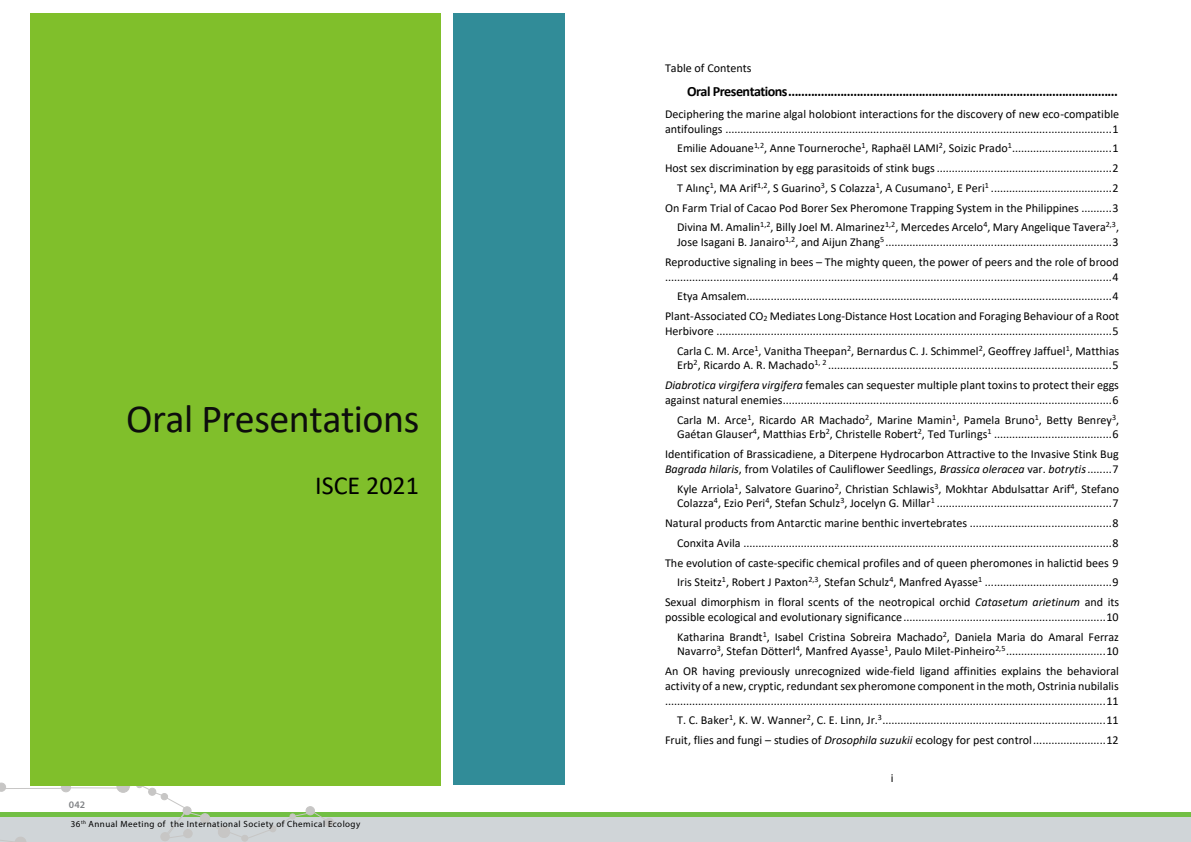
<style>
.page{position:relative;width:1191px;height:842px;background:#fff}
.page>*{position:absolute;margin:0;border:0;box-sizing:border-box;transform-origin:0 0}
.t1{font:40px "Calibri";letter-spacing:-.01em;color:#0d0d0d}
.t2{font:26px "Calibri";color:#000}
.t3{font:700 14.1px "Calibri";letter-spacing:-.04em;color:#000}
.t4{font:12.1px/19.8px "Calibri";color:#000;text-align:right}
.t5{font:600 10px "Myriad Pro";color:#808285}
.t6{font:9px "Myriad Pro";letter-spacing:.05em;color:#000}
.s1{font-size:8.1px}
.s2{font-style:italic}
</style>
<div class="page">
<div style="left:0;top:813px;width:1191px;height:29px;background:#72bf44"></div>
<div style="left:0;top:817px;width:1191px;height:25px;background:#d0d5d8"></div>
<svg style="left:61px;top:783px;width:10px;height:9px"></svg>
<div style="left:61px;top:782px;width:10px;height:10px;border:1px solid #c7c6c5;border-radius:50%"></div>
<svg style="left:117px;top:780px;width:12px;height:12px"></svg>
<div style="left:116px;top:780px;width:14px;height:13px;border:1px solid #c7c6c5;border-radius:50%"></div>
<div style="left:241px;top:835px;width:7px;height:7px;border:1px solid #c7c6c5;border-radius:50%"></div>
<svg style="left:0;top:782px;width:6px;height:10px"></svg>
<hr style="left:0;top:788px;width:64px;height:1px;background:#c7c6c5">
<hr style="left:68px;top:787px;width:53px;height:1px;background:#c7c6c5">
<div style="left:325px;top:818px;width:8px;height:9px;background:#c7c6c5;border-radius:50%"></div>
<div style="left:324px;top:818px;width:10px;height:9px;border:1px solid #c7c6c5;border-radius:50%"></div>
<svg style="left:0;top:837px;width:26px;height:5px"></svg>
<svg style="left:123px;top:785px;width:205px;height:56px"></svg>
<div style="left:30px;top:13px;width:410px;height:772px;background:#80bf2b"></div>
<div style="left:453px;top:13px;width:111px;height:772px;background:#318c98"></div>
<h1 class="t1" style="left:126px;top:391px;width:295px">Oral Presentations</h1>
<h2 class="t2" style="left:315px;top:467px;width:105px">ISCE 2021</h2>
<p class="t5" style="left:69px;top:798px;width:18px">042</p>
<p class="t6" style="left:71px;top:818px;width:291px">36<sup>th</sup> Annual Meeting of the International Society of Chemical Ecology</p>
<p class="t4" style="left:665px;top:57px;width:88px">Table of Contents</p>
<p class="t3" style="left:687px;top:82px;width:432px">Oral Presentations.....................................................................................................</p>
<p class="t4" style="left:665px;top:106px;width:456px;line-height:14.7px;text-align:left">Deciphering the marine algal holobiont interactions for the discovery of new eco-compatible antifoulings ................................................................................................................................1</p>
<p class="t4" style="left:665px;top:138px;width:455px">Emilie Adouane<sup>1,2</sup>, Anne Tourneroche<sup>1</sup>, Raphaël LAMI<sup>2</sup>, Soizic Prado<sup>1</sup>.................................1<br>Host sex discrimination by egg parasitoids of stink bugs..........................................................2<br>T Alınç<sup>1</sup>, MA Arif<sup>1,2</sup>, S Guarino<sup>3</sup>, S Colazza<sup>1</sup>, A Cusumano<sup>1</sup>, E Peri<sup>1</sup> ........................................2<br>On Farm Trial of Cacao Pod Borer Sex Pheromone Trapping System in the Philippines ..........3<br>Divina M. Amalin<sup>1,2</sup>, Billy Joel M. Almarinez<sup>1,2</sup>, Mercedes Arcelo<sup>4</sup>, Mary Angelique Tavera<sup>2,3</sup>,</p>
<p class="t4" style="left:665px;top:232px;width:455px">Jose Isagani B. Janairo<sup>1,2</sup>, and Aijun Zhang<sup>5</sup> ...........................................................................3<br>Reproductive signaling in bees – The mighty queen, the power of peers and the role of brood</p>
<p class="t4" style="left:665px;top:266px;width:455px">....................................................................................................................................................4<br>Etya Amsalem.........................................................................................................................4<br>Plant-Associated CO<span class="s1">2</span> Mediates Long-Distance Host Location and Foraging Behaviour of a Root</p>
<p class="t4" style="left:665px;top:321px;width:455px">Herbivore ...................................................................................................................................5<br>Carla C. M. Arce<sup>1</sup>, Vanitha Theepan<sup>2</sup>, Bernardus C. J. Schimmel<sup>2</sup>, Geoffrey Jaffuel<sup>1</sup>, Matthias</p>
<p class="t4" style="left:665px;top:355px;width:455px">Erb<sup>2</sup>, Ricardo A. R. Machado<sup>1,</sup> <sup>2</sup> ..............................................................................................5<br><span class="s2">Diabrotica virgifera virgifera</span> females can sequester multiple plant toxins to protect their eggs</p>
<p class="t4" style="left:665px;top:390px;width:455px">against natural enemies.............................................................................................................6<br>Carla M. Arce<sup>1</sup>, Ricardo AR Machado<sup>2</sup>, Marine Mamin<sup>1</sup>, Pamela Bruno<sup>1</sup>, Betty Benrey<sup>3</sup>,</p>
<p class="t4" style="left:665px;top:424px;width:455px">Gaétan Glauser<sup>4</sup>, Matthias Erb<sup>2</sup>, Christelle Robert<sup>2</sup>, Ted Turlings<sup>1</sup> .......................................6<br>Identification of Brassicadiene, a Diterpene Hydrocarbon Attractive to the Invasive Stink Bug</p>
<p class="t4" style="left:665px;top:459px;width:456px"><span class="s2">Bagrada hilaris</span>, from Volatiles of Cauliflower Seedlings, <span class="s2">Brassica oleracea</span> var. <span class="s2">botrytis</span>........7<br>Kyle Arriola<sup>1</sup>, Salvatore Guarino<sup>2</sup>, Christian Schlawis<sup>3</sup>, Mokhtar Abdulsattar Arif<sup>4</sup>, Stefano</p>
<p class="t4" style="left:665px;top:493px;width:455px">Colazza<sup>4</sup>, Ezio Peri<sup>4</sup>, Stefan Schulz<sup>3</sup>, Jocelyn G. Millar<sup>1</sup> ..........................................................7<br>Natural products from Antarctic marine benthic invertebrates ...............................................8<br>Conxita Avila ..........................................................................................................................8<br>The evolution of caste-specific chemical profiles and of queen pheromones in halictid bees 9<br>Iris Steitz<sup>1</sup>, Robert J Paxton<sup>2,3</sup>, Stefan Schulz<sup>4</sup>, Manfred Ayasse<sup>1</sup> ..........................................9<br>Sexual dimorphism in floral scents of the neotropical orchid <span class="s2">Catasetum arietinum</span> and its</p>
<p class="t4" style="left:665px;top:607px;width:455px">possible ecological and evolutionary significance...................................................................10<br>Katharina Brandt<sup>1</sup>, Isabel Cristina Sobreira Machado<sup>2</sup>, Daniela Maria do Amaral Ferraz</p>
<p class="t4" style="left:665px;top:641px;width:455px">Navarro<sup>3</sup>, Stefan Dötterl<sup>4</sup>, Manfred Ayasse<sup>1</sup>, Paulo Milet-Pinheiro<sup>2,5</sup>.................................10<br>An OR having previously unrecognized wide-field ligand affinities explains the behavioral</p>
<p class="t4" style="left:665px;top:678px;width:455px;line-height:14.7px;text-align:left">activity of a new, cryptic, redundant sex pheromone component in the moth, Ostrinia nubilalis ..................................................................................................................................................11</p>
<p class="t4" style="left:665px;top:710px;width:455px">T. C. Baker<sup>1</sup>, K. W. Wanner<sup>2</sup>, C. E. Linn, Jr.<sup>3</sup>..........................................................................11<br>Fruit, flies and fungi – studies of <span class="s2">Drosophila suzukii</span> ecology for pest control........................12</p>
<p class="t4" style="left:890px;top:767px;width:4px">i</p>
</div>
